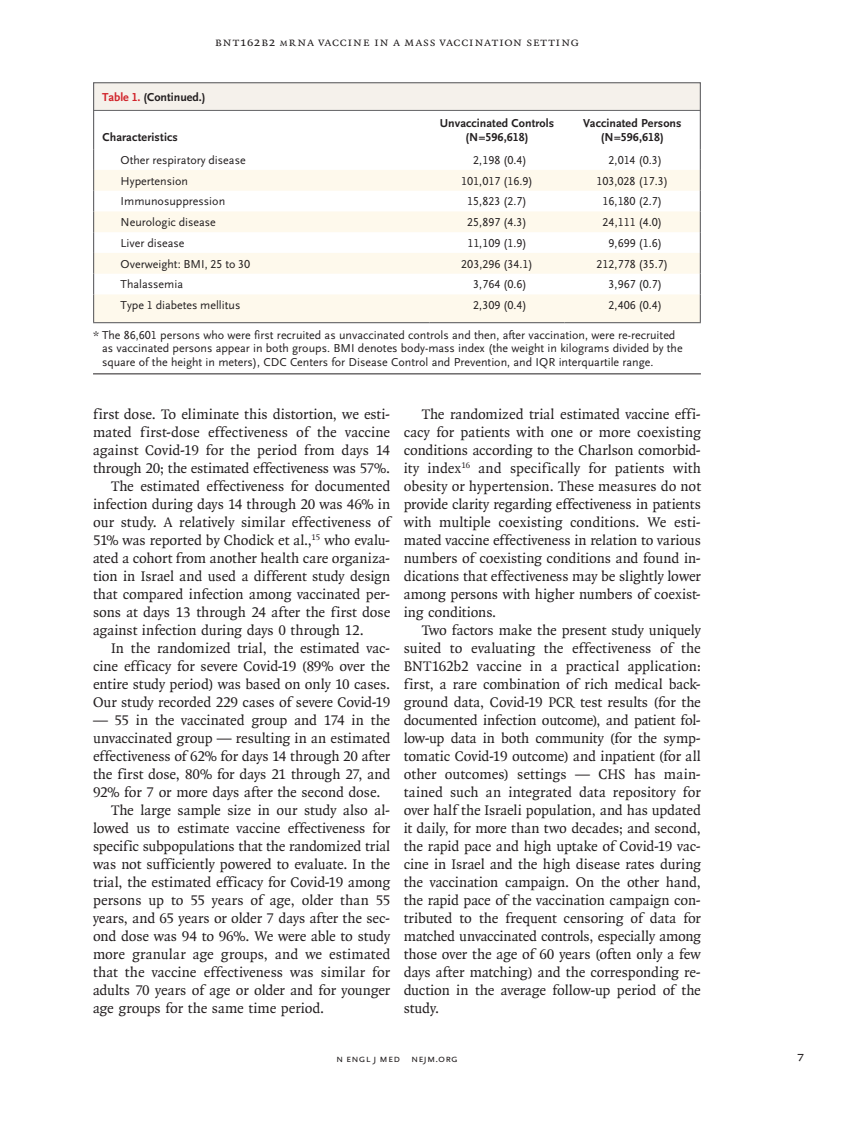
<style>
.page{position:relative;width:851px;height:1134px;background:#fff}
.page>*{position:absolute;margin:0;border:0;box-sizing:border-box;transform-origin:0 0}
.t1{font:15px/18px "OTNEJM Quadraat";letter-spacing:-.005em;color:#231f20;text-align:justify}
.t2{font:14.25px "OTNEJM Quadraat Cap";color:#231f20}
.t3{font:12.75px "OTNEJM Quadraat Small Cap";letter-spacing:.04em;color:#231f20}
.t4{font:12px/13.5px "OTNEJM Scala Sans LF";color:#231f20}
.t5{font:700 12px/13.5px "OTNEJM Scala Sans LF";letter-spacing:.005em;color:#231f20;text-align:center}
.t6{font:10.8px "OTNEJM Scala Sans LF Cap";letter-spacing:.01em;color:#231f20}
.s1{font-size:10.5px}
.s2{color:#d1232a}
</style>
<div class="page">
<svg style="left:94px;top:170px;width:605px;height:152px;fill:#fef9ec"></svg>
<hr style="left:93px;top:110px;width:1px;height:40px;background:#636366">
<hr style="left:699px;top:110px;width:1px;height:40px;background:#636366">
<svg style="left:93px;top:150px;width:1px;height:172px"></svg>
<svg style="left:699px;top:150px;width:1px;height:172px"></svg>
<hr style="left:93px;top:322px;width:336px;height:1px;background:#636366">
<hr style="left:429px;top:322px;width:135px;height:1px;background:#636366">
<hr style="left:564px;top:322px;width:137px;height:1px;background:#636366">
<div style="left:93px;top:83px;width:607px;height:28px;background:#f5f1eb"></div>
<div style="left:93px;top:82px;width:607px;height:29px;border:1px solid #636366"></div>
<hr style="left:93px;top:110px;width:607px;height:1px;background:#636366">
<hr style="left:93px;top:374px;width:607px;height:1px;background:#231f20">
<p class="t3" style="left:215px;top:35px;width:365px">BNT162b2 <span class="s1">m</span>RNA Vaccine in a Mass Vaccination Setting</p>
<p class="t5" style="left:102px;top:90px;width:105px"><span class="s2">Table 1.</span> (Continued.)</p>
<p class="t5" style="left:103px;top:130px;width:77px">Characteristics</p>
<p class="t5" style="left:440px;top:117px;width:116px">Unvaccinated Controls (N=596,618)</p>
<p class="t5" style="left:583px;top:117px;width:100px">Vaccinated Persons (N=596,618)</p>
<p class="t4" style="left:121px;top:154px;width:126px">Other respiratory disease</p>
<p class="t4" style="left:473px;top:154px;width:55px">2,198 (0.4)</p>
<p class="t4" style="left:608px;top:154px;width:55px">2,014 (0.3)</p>
<p class="t4" style="left:121px;top:174px;width:69px">Hypertension</p>
<p class="t4" style="left:461px;top:174px;width:73px">101,017 (16.9)</p>
<p class="t4" style="left:596px;top:174px;width:73px">103,028 (17.3)</p>
<p class="t4" style="left:121px;top:195px;width:106px">Immunosuppression</p>
<p class="t4" style="left:467px;top:195px;width:61px">15,823 (2.7)</p>
<p class="t4" style="left:602px;top:195px;width:61px">16,180 (2.7)</p>
<p class="t4" style="left:121px;top:216px;width:97px">Neurologic disease</p>
<p class="t4" style="left:467px;top:216px;width:61px">25,897 (4.3)</p>
<p class="t4" style="left:602px;top:216px;width:61px">24,111 (4.0)</p>
<p class="t4" style="left:121px;top:237px;width:65px">Liver disease</p>
<p class="t4" style="left:467px;top:237px;width:61px">11,109 (1.9)</p>
<p class="t4" style="left:608px;top:237px;width:55px">9,699 (1.6)</p>
<p class="t4" style="left:121px;top:257px;width:131px">Overweight: BMI, 25 to 30</p>
<p class="t4" style="left:461px;top:257px;width:73px">203,296 (34.1)</p>
<p class="t4" style="left:596px;top:257px;width:73px">212,778 (35.7)</p>
<p class="t4" style="left:121px;top:278px;width:64px">Thalassemia</p>
<p class="t4" style="left:473px;top:278px;width:55px">3,764 (0.6)</p>
<p class="t4" style="left:608px;top:278px;width:55px">3,967 (0.7)</p>
<p class="t4" style="left:121px;top:299px;width:121px">Type 1 diabetes mellitus</p>
<p class="t4" style="left:473px;top:299px;width:55px">2,309 (0.4)</p>
<p class="t4" style="left:608px;top:299px;width:55px">2,406 (0.4)</p>
<p class="t4" style="left:102px;top:329px;width:582px;text-indent:-9px">* The 86,601 persons who were first recruited as unvaccinated controls and then, after vaccination, were re-recruited as vaccinated persons appear in both groups. BMI denotes body-mass index (the weight in kilograms divided by the square of the height in meters), CDC Centers for Disease Control and Prevention, and IQR interquartile range.</p>
<p class="t1" style="left:93px;top:405px;width:298px">first dose. To eliminate this distortion, we esti-</p>
<p class="t1" style="left:93px;top:423px;width:299px">mated first-dose effectiveness of the vaccine</p>
<p class="t1" style="left:93px;top:441px;width:298px">against Covid-19 for the period from days 14</p>
<p class="t1" style="left:93px;top:459px;width:299px">through 20; the estimated effectiveness was 57%.</p>
<p class="t1" style="left:111px;top:477px;width:281px">The estimated effectiveness for documented</p>
<p class="t1" style="left:93px;top:495px;width:299px">infection during days 14 through 20 was 46% in</p>
<p class="t1" style="left:93px;top:513px;width:298px">our study. A relatively similar effectiveness of</p>
<p class="t1" style="left:93px;top:531px;width:299px">51% was reported by Chodick et al.,<sup>15</sup> who evalu-</p>
<p class="t1" style="left:93px;top:549px;width:298px">ated a cohort from another health care organiza-</p>
<p class="t1" style="left:93px;top:567px;width:299px">tion in Israel and used a different study design</p>
<p class="t1" style="left:93px;top:585px;width:298px">that compared infection among vaccinated per-</p>
<p class="t1" style="left:93px;top:603px;width:299px">sons at days 13 through 24 after the first dose</p>
<p class="t1" style="left:93px;top:621px;width:272px">against infection during days 0 through 12.</p>
<p class="t1" style="left:111px;top:639px;width:280px">In the randomized trial, the estimated vac-</p>
<p class="t1" style="left:93px;top:657px;width:298px">cine efficacy for severe Covid-19 (89% over the</p>
<p class="t1" style="left:93px;top:675px;width:298px">entire study period) was based on only 10 cases.</p>
<p class="t1" style="left:93px;top:693px;width:299px">Our study recorded 229 cases of severe Covid-19</p>
<p class="t1" style="left:93px;top:711px;width:298px">— 55 in the vaccinated group and 174 in the</p>
<p class="t1" style="left:93px;top:729px;width:298px">unvaccinated group — resulting in an estimated</p>
<p class="t1" style="left:93px;top:747px;width:299px">effectiveness of 62% for days 14 through 20 after</p>
<p class="t1" style="left:93px;top:765px;width:299px">the first dose, 80% for days 21 through 27, and</p>
<p class="t1" style="left:93px;top:783px;width:289px">92% for 7 or more days after the second dose.</p>
<p class="t1" style="left:111px;top:801px;width:280px">The large sample size in our study also al-</p>
<p class="t1" style="left:93px;top:819px;width:298px">lowed us to estimate vaccine effectiveness for</p>
<p class="t1" style="left:93px;top:837px;width:299px">specific subpopulations that the randomized trial</p>
<p class="t1" style="left:93px;top:855px;width:298px">was not sufficiently powered to evaluate. In the</p>
<p class="t1" style="left:93px;top:873px;width:298px">trial, the estimated efficacy for Covid-19 among</p>
<p class="t1" style="left:93px;top:891px;width:299px">persons up to 55 years of age, older than 55</p>
<p class="t1" style="left:93px;top:909px;width:298px">years, and 65 years or older 7 days after the sec-</p>
<p class="t1" style="left:93px;top:927px;width:298px">ond dose was 94 to 96%. We were able to study</p>
<p class="t1" style="left:93px;top:945px;width:298px">more granular age groups, and we estimated</p>
<p class="t1" style="left:93px;top:963px;width:298px">that the vaccine effectiveness was similar for</p>
<p class="t1" style="left:93px;top:981px;width:299px">adults 70 years of age or older and for younger</p>
<p class="t1" style="left:93px;top:999px;width:233px">age groups for the same time period.</p>
<p class="t1" style="left:404px;top:405px;width:299px;text-indent:18px">The randomized trial estimated vaccine effi&shy;cacy for patients with one or more coexisting conditions according to the Charlson comorbid&shy;ity index<sup>16</sup> and specifically for patients with obesity or hypertension. These measures do not provide clarity regarding effectiveness in patients with multiple coexisting conditions. We esti&shy;mated vaccine effectiveness in relation to various numbers of coexisting conditions and found in&shy;dications that effectiveness may be slightly lower among persons with higher numbers of coexist&shy;ing conditions.</p>
<p class="t1" style="left:404px;top:621px;width:299px;text-indent:18px">Two factors make the present study uniquely suited to evaluating the effectiveness of the BNT162b2 vaccine in a practical application: first, a rare combination of rich medical back&shy;ground data, Covid-19 PCR test results (for the documented infection outcome), and patient fol&shy;low-up data in both community (for the symp&shy;tomatic Covid-19 outcome) and inpatient (for all other outcomes) settings — CHS has main&shy;tained such an integrated data repository for over half the Israeli population, and has updated it daily, for more than two decades; and second, the rapid pace and high uptake of Covid-19 vac&shy;cine in Israel and the high disease rates during the vaccination campaign. On the other hand, the rapid pace of the vaccination campaign con&shy;tributed to the frequent censoring of data for matched unvaccinated controls, especially among those over the age of 60 years (often only a few days after matching) and the corresponding re&shy;duction in the average follow-up period of the study.</p>
<p class="t6" style="left:336px;top:1053px;width:123px">n engl j med nejm.org</p>
<p class="t2" style="left:797px;top:1048px;width:9px">7</p>
</div>
